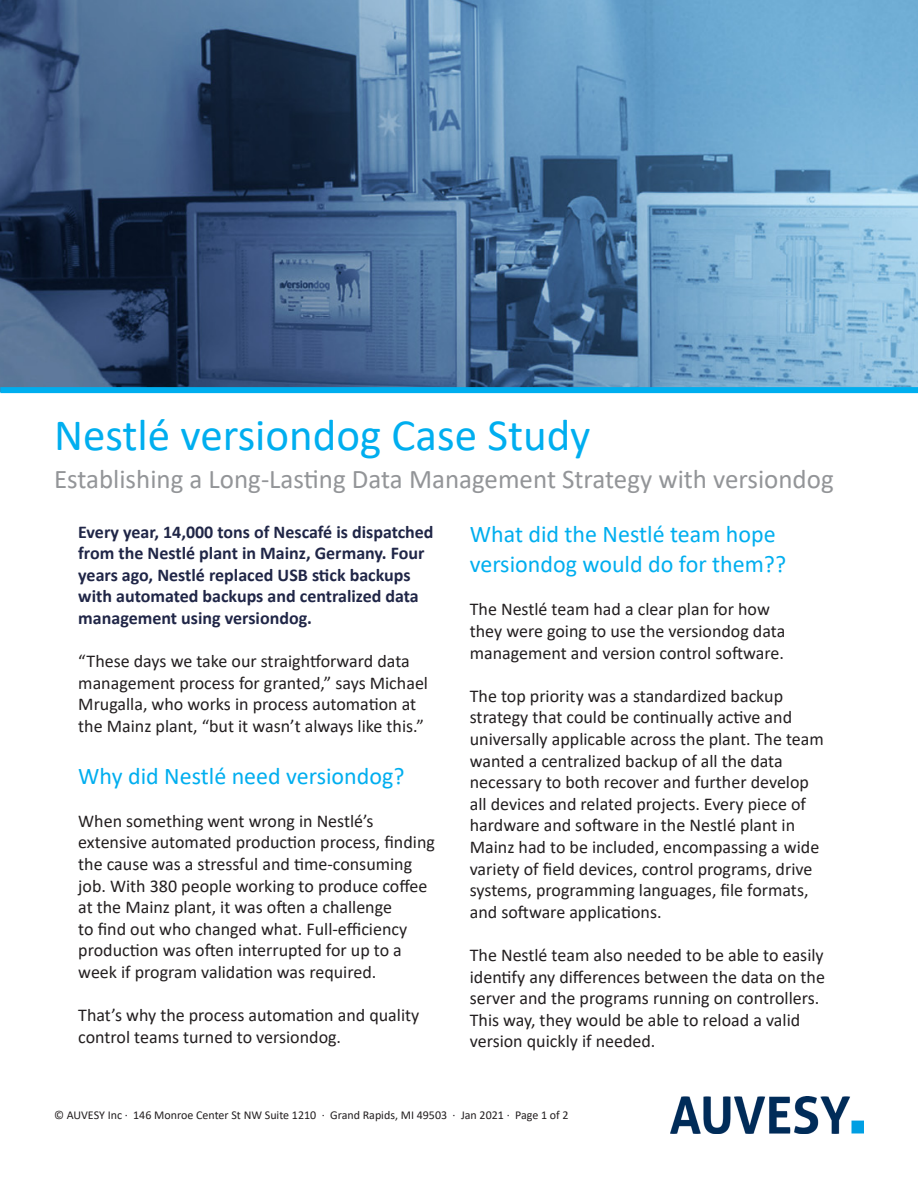
<style>
.page{position:relative;width:918px;height:1188px;background:#fff}
.page>*{position:absolute;margin:0;border:0;box-sizing:border-box;transform-origin:0 0}
.t1{font:45px "Calibri";color:#00aeef}
.t2{font:27px "Calibri";color:#939598}
.t3{font:24px/30px "Calibri";color:#00aeef}
.t4{font:18px/21.6px "Calibri";color:#231f20}
.t5{font:700 18px/21.6px "Calibri";color:#202647}
.t6{font:12px "Calibri";color:#231f20}
</style>
<div class="page">
<img style="left:670px;top:1097px;width:194px;height:37px">
<img style="left:0;top:0;width:918px;height:387px">
<div style="left:0;top:387px;width:918px;height:6px;background:#00aeef"></div>
<p class="t1" style="left:54px;top:404px;width:538px">Nestlé versiondog Case Study</p>
<p class="t2" style="left:54px;top:460px;width:781px">Establishing a Long-Lasting Data Management Strategy with versiondog</p>
<p class="t5" style="left:78px;top:521px;width:357px">Every year, 14,000 tons of Nescafé is dispatched from the Nestlé plant in Mainz, Germany. Four years ago, Nestlé replaced USB stick backups with automated backups and centralized data management using versiondog.</p>
<p class="t4" style="left:78px;top:650px;width:351px">“These days we take our straightforward data management process for granted,” says Michael Mrugalla, who works in process automation at the Mainz plant, “but it wasn’t always like this.”</p>
<p class="t3" style="left:78px;top:760px;width:328px">Why did Nestlé need versiondog?</p>
<p class="t4" style="left:78px;top:810px;width:358px">When something went wrong in Nestlé’s extensive automated production process, finding the cause was a stressful and time-consuming job. With 380 people working to produce coffee at the Mainz plant, it was often a challenge<br>to find out who changed what. Full-efficiency production was often interrupted for up to a week if program validation was required.</p>
<p class="t4" style="left:78px;top:1004px;width:343px">That’s why the process automation and quality control teams turned to versiondog.</p>
<p class="t3" style="left:470px;top:519px;width:318px">What did the Nestlé team hope versiondog would do for them??</p>
<p class="t4" style="left:470px;top:598px;width:317px">The Nestlé team had a clear plan for how they were going to use the versiondog data management and version control software.</p>
<p class="t4" style="left:470px;top:684px;width:356px">The top priority was a standardized backup strategy that could be continually active and universally applicable across the plant. The team wanted a centralized backup of all the data necessary to both recover and further develop all devices and related projects. Every piece of hardware and software in the Nestlé plant in Mainz had to be included, encompassing a wide variety of field devices, control programs, drive systems, programming languages, file formats, and software applications.</p>
<p class="t4" style="left:470px;top:944px;width:357px">The Nestlé team also needed to be able to easily identify any differences between the data on the server and the programs running on controllers.<br>This way, they would be able to reload a valid version quickly if needed.</p>
<p class="t6" style="left:54px;top:1107px;width:516px">© AUVESY Inc · 146 Monroe Center St NW Suite 1210 · Grand Rapids, MI 49503 · Jan 2021 · Page 1 of 2</p>
</div>
